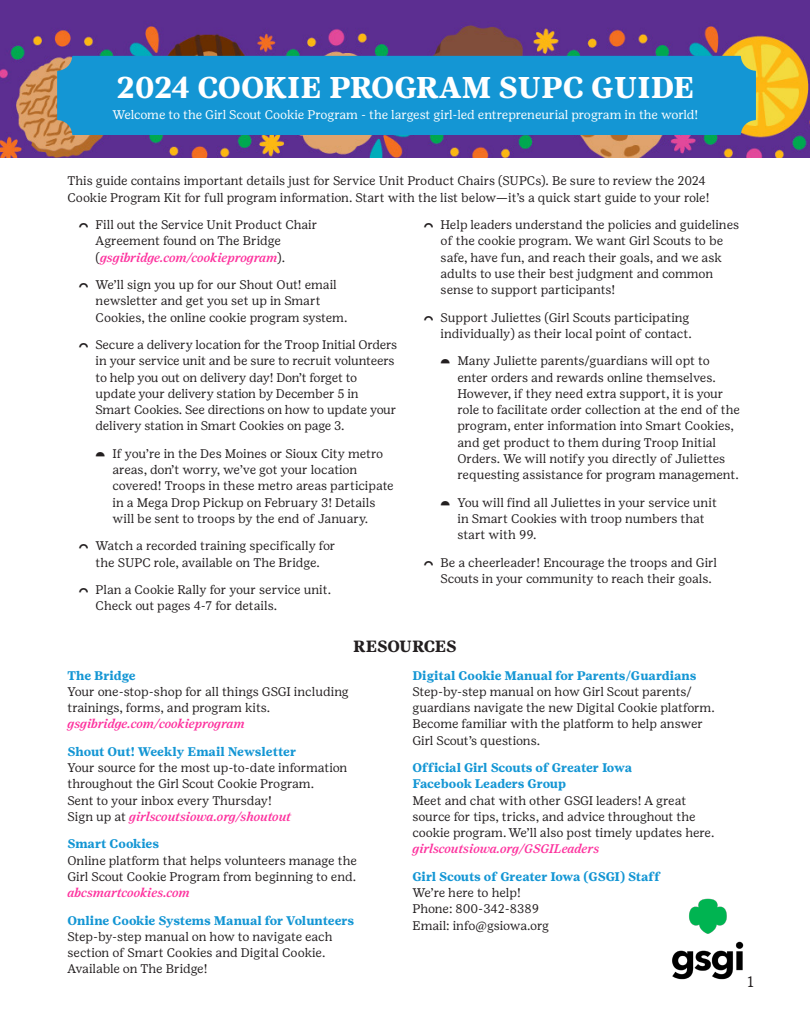
<style>
.page{position:relative;width:810px;height:1035px;background:#fff}
.page>*{position:absolute;margin:0;border:0;box-sizing:border-box;transform-origin:0 0}
.Section_Header{font:700 30px "Girl Scout Text";letter-spacing:-.005em;color:#fff}
.Section_Subhead{font:700 16.25px "Girl Scout Text";letter-spacing:-.02em;color:#231f20}
.t1{font:15px "Girl Scout Text";color:#231f20}
.Body_Copy{font:12.5px/16.2px "Girl Scout Text";letter-spacing:-.01em;color:#231f20}
.Sub_Sub_Head{font:700 12.5px/16.2px "Girl Scout Text";letter-spacing:-.01em;color:#1496d4}
.Section_Header-2{font:12.5px "Girl Scout Text";letter-spacing:-.01em;color:#fff}
.s1{font-family:"Girl Scout Shapes"}
.s2{font-weight:500;font-style:italic;color:#fd329e}
</style>
<div class="page">
<img style="left:0;top:0;width:810px;height:157px">
<div style="left:57px;top:56px;width:699px;height:79px;background:#1496d4"></div>
<img style="left:672px;top:898px;width:72px;height:82px">
<p class="Section_Header" style="left:116px;top:70px;width:580px">2024 COOKIE PROGRAM SUPC GUIDE</p>
<p class="Section_Header-2" style="left:113px;top:108px;width:587px">Welcome to the Girl Scout Cookie Program - the largest girl-led entrepreneurial program in the world!</p>
<p class="Body_Copy" style="left:68px;top:173px;width:643px">This guide contains important details just for Service Unit Product Chairs (SUPCs). Be sure to review the 2024<br>Cookie Program Kit for full program information. Start with the list below—it’s a quick start guide to your role!</p>
<p class="Body_Copy" style="left:96px;top:217px;width:223px;text-indent:-17px"><span class="s1">O</span> Fill out the Service Unit Product Chair<br>Agreement found on The Bridge (<span class="s2">gsgibridge.com/cookieprogram</span>).</p>
<p class="Body_Copy" style="left:96px;top:277px;width:253px;text-indent:-17px"><span class="s1">O</span> We’ll sign you up for our Shout Out! email newsletter and get you set up in Smart<br>Cookies, the online cookie program system.</p>
<p class="Body_Copy" style="left:96px;top:337px;width:303px;text-indent:-17px"><span class="s1">O</span> Secure a delivery location for the Troop Initial Orders in your service unit and be sure to recruit volunteers to help you out on delivery day! Don’t forget to update your delivery station by December 5 in Smart Cookies. See directions on how to update your delivery station in Smart Cookies on page 3.</p>
<p class="Body_Copy" style="left:112px;top:446px;width:283px;text-indent:-17px"><span class="s1">P</span> If you’re in the Des Moines or Sioux City metro areas, don’t worry, we’ve got your location covered! Troops in these metro areas participate in a Mega Drop Pickup on February 3! Details will be sent to troops by the end of January.</p>
<p class="Body_Copy" style="left:79px;top:538px;width:258px;text-align:center"><span class="s1">O</span> Watch a recorded training specifically for the SUPC role, available on The Bridge.</p>
<p class="Body_Copy" style="left:96px;top:582px;width:237px;text-indent:-17px"><span class="s1">O</span> Plan a Cookie Rally for your service unit.<br>Check out pages 4-7 for details.</p>
<p class="Body_Copy" style="left:441px;top:217px;width:300px;text-indent:-17px"><span class="s1">O</span> Help leaders understand the policies and guidelines of the cookie program. We want Girl Scouts to be safe, have fun, and reach their goals, and we ask adults to use their best judgment and common sense to support participants!</p>
<p class="Body_Copy" style="left:424px;top:309px;width:270px;text-align:right"><span class="s1">O</span> Support Juliettes (Girl Scouts participating individually) as their local point of contact.</p>
<p class="Body_Copy" style="left:458px;top:353px;width:284px;text-indent:-17px"><span class="s1">P</span> Many Juliette parents/guardians will opt to enter orders and rewards online themselves.<br>However, if they need extra support, it is your role to facilitate order collection at the end of the program, enter information into Smart Cookies, and get product to them during Troop Initial Orders. We will notify you directly of Juliettes requesting assistance for program management.</p>
<p class="Body_Copy" style="left:458px;top:494px;width:261px;text-indent:-17px"><span class="s1">P</span> You will find all Juliettes in your service unit in Smart Cookies with troop numbers that start with 99.</p>
<p class="Body_Copy" style="left:441px;top:554px;width:278px;text-indent:-17px"><span class="s1">O</span> Be a cheerleader! Encourage the troops and Girl<br>Scouts in your community to reach their goals.</p>
<p class="Section_Subhead" style="left:353px;top:637px;width:105px">RESOURCES</p>
<p class="Sub_Sub_Head" style="left:68px;top:667px;width:70px">The Bridge</p>
<p class="Body_Copy" style="left:68px;top:683px;width:283px">Your one-stop-shop for all things GSGI including trainings, forms, and program kits. <span class="s2">gsgibridge.com/cookieprogram</span></p>
<p class="Sub_Sub_Head" style="left:68px;top:743px;width:230px">Shout Out! Weekly Email Newsletter</p>
<p class="Body_Copy" style="left:68px;top:760px;width:281px">Your source for the most up-to-date information throughout the Girl Scout Cookie Program.<br>Sent to your inbox every Thursday!<br>Sign up at <span class="s2">girlscoutsiowa.org/shoutout</span></p>
<p class="Sub_Sub_Head" style="left:68px;top:836px;width:93px">Smart Cookies</p>
<p class="Body_Copy" style="left:68px;top:852px;width:291px;text-align:justify">Online platform that helps volunteers manage the Girl Scout Cookie Program from beginning to end. <span class="s2">abcsmartcookies.com</span></p>
<p class="Sub_Sub_Head" style="left:68px;top:912px;width:288px">Online Cookie Systems Manual for Volunteers</p>
<p class="Body_Copy" style="left:68px;top:928px;width:267px">Step-by-step manual on how to navigate each section of Smart Cookies and Digital Cookie.<br>Available on The Bridge!</p>
<p class="Sub_Sub_Head" style="left:412px;top:667px;width:286px">Digital Cookie Manual for Parents/Guardians</p>
<p class="Body_Copy" style="left:412px;top:683px;width:304px">Step-by-step manual on how Girl Scout parents/ guardians navigate the new Digital Cookie platform.<br>Become familiar with the platform to help answer Girl Scout’s questions.</p>
<p class="Sub_Sub_Head" style="left:412px;top:760px;width:221px">Official Girl Scouts of Greater Iowa<br>Facebook Leaders Group</p>
<p class="Body_Copy" style="left:412px;top:792px;width:303px">Meet and chat with other GSGI leaders! A great source for tips, tricks, and advice throughout the cookie program. We’ll also post timely updates here. <span class="s2">girlscoutsiowa.org/GSGILeaders</span></p>
<p class="Sub_Sub_Head" style="left:412px;top:868px;width:249px">Girl Scouts of Greater Iowa (GSGI) Staff</p>
<p class="Body_Copy" style="left:412px;top:885px;width:138px">We’re here to help!<br>Phone: 800-342-8389<br>Email: info@gsiowa.org</p>
<p class="t1" style="left:748px;top:973px;width:8px">1</p>
</div>
